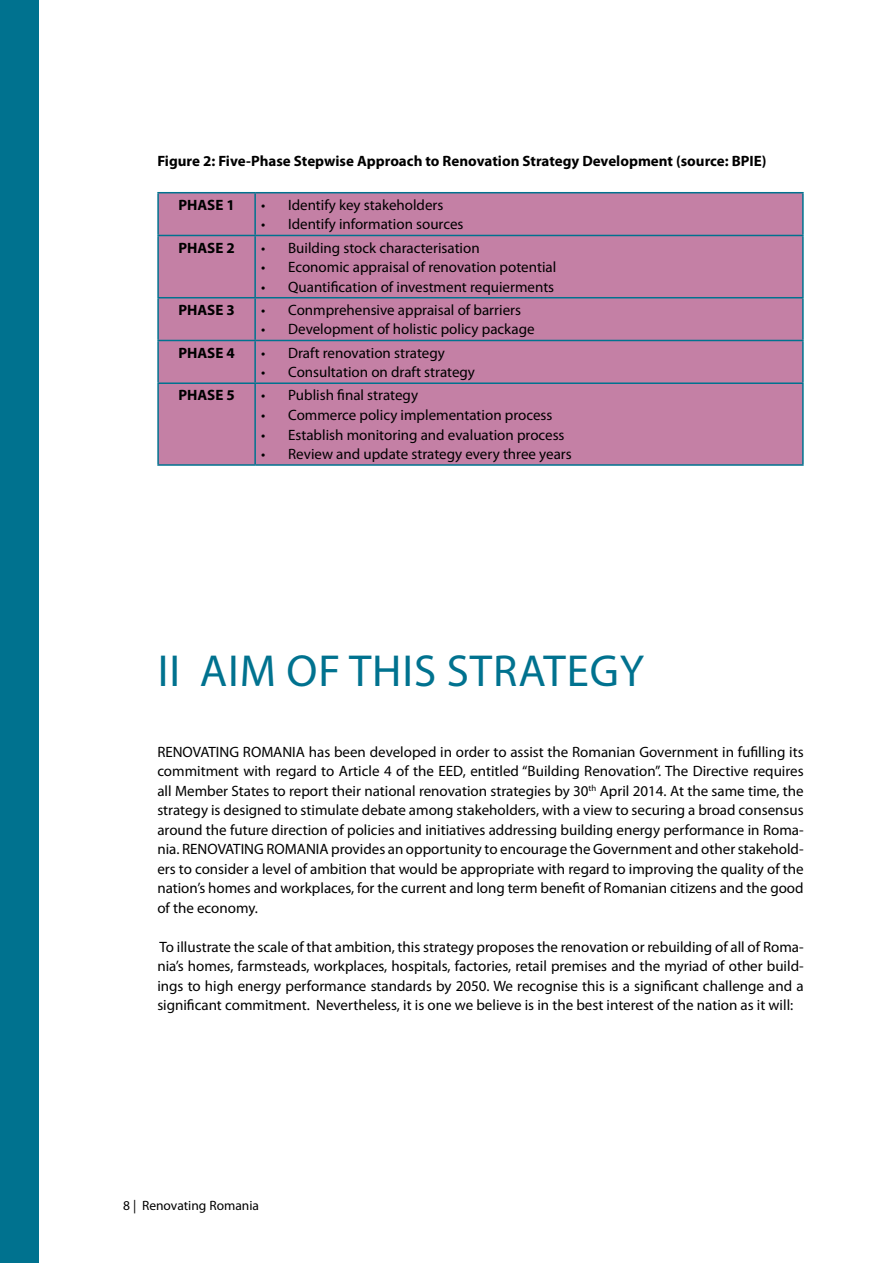
<style>
.page{position:relative;width:893px;height:1263px;background:#fff}
.page>*{position:absolute;margin:0;border:0;box-sizing:border-box;transform-origin:0 0}
.t1{font:45px "Myriad Pro";color:#00728f}
.t2{font:15px/19.5px "Myriad Pro";color:#000;text-align:justify}
.t3{font:700 15px "Myriad Pro";color:#000}
.t4{font:13.5px "Myriad Pro";color:#000}
</style>
<div class="page">
<div style="left:0;top:0;width:38px;height:1263px;background:#00728f"></div>
<div style="left:159px;top:193px;width:643px;height:271px;background:#c480a5"></div>
<hr style="left:157px;top:192px;width:98px;height:1px;background:#00728f">
<hr style="left:157px;top:193px;width:2px;height:42px;background:#00728f">
<hr style="left:255px;top:192px;width:549px;height:1px;background:#00728f">
<hr style="left:254px;top:193px;width:2px;height:42px;background:#00728f">
<hr style="left:802px;top:193px;width:2px;height:42px;background:#00728f">
<hr style="left:157px;top:235px;width:98px;height:1px;background:#00728f">
<hr style="left:157px;top:236px;width:2px;height:61px;background:#00728f">
<hr style="left:255px;top:235px;width:549px;height:1px;background:#00728f">
<hr style="left:254px;top:236px;width:2px;height:61px;background:#00728f">
<hr style="left:802px;top:236px;width:2px;height:61px;background:#00728f">
<hr style="left:157px;top:297px;width:98px;height:1px;background:#00728f">
<hr style="left:157px;top:298px;width:2px;height:42px;background:#00728f">
<hr style="left:255px;top:297px;width:549px;height:1px;background:#00728f">
<hr style="left:254px;top:298px;width:2px;height:42px;background:#00728f">
<hr style="left:802px;top:298px;width:2px;height:42px;background:#00728f">
<hr style="left:157px;top:340px;width:98px;height:1px;background:#00728f">
<hr style="left:157px;top:341px;width:2px;height:41px;background:#00728f">
<hr style="left:255px;top:340px;width:549px;height:1px;background:#00728f">
<hr style="left:254px;top:341px;width:2px;height:41px;background:#00728f">
<hr style="left:802px;top:341px;width:2px;height:41px;background:#00728f">
<hr style="left:157px;top:382px;width:98px;height:2px;background:#00728f">
<hr style="left:157px;top:384px;width:2px;height:80px;background:#00728f">
<hr style="left:255px;top:382px;width:549px;height:2px;background:#00728f">
<hr style="left:254px;top:384px;width:2px;height:80px;background:#00728f">
<hr style="left:802px;top:384px;width:2px;height:80px;background:#00728f">
<hr style="left:157px;top:464px;width:98px;height:2px;background:#00728f">
<hr style="left:255px;top:464px;width:549px;height:2px;background:#00728f">
<p class="t3" style="left:157px;top:152px;width:611px">Figure 2: Five-Phase Stepwise Approach to Renovation Strategy Development (source: BPIE)</p>
<p class="t3" style="left:178px;top:195px;width:58px">PHASE 1</p>
<p class="t2" style="left:261px;top:195px;width:184px">• Identify key stakeholders</p>
<p class="t2" style="left:261px;top:214px;width:204px">• Identify information sources</p>
<p class="t3" style="left:178px;top:238px;width:58px">PHASE 2</p>
<p class="t2" style="left:261px;top:238px;width:220px">• Building stock characterisation</p>
<p class="t2" style="left:261px;top:257px;width:297px">• Economic appraisal of renovation potential</p>
<p class="t2" style="left:261px;top:277px;width:295px">• Quantification of investment requierments</p>
<p class="t3" style="left:178px;top:300px;width:58px">PHASE 3</p>
<p class="t2" style="left:261px;top:300px;width:261px">• Conmprehensive appraisal of barriers</p>
<p class="t2" style="left:261px;top:319px;width:275px">• Development of holistic policy package</p>
<p class="t3" style="left:178px;top:343px;width:58px">PHASE 4</p>
<p class="t2" style="left:261px;top:343px;width:185px">• Draft renovation strategy</p>
<p class="t2" style="left:261px;top:362px;width:215px">• Consultation on draft strategy</p>
<p class="t3" style="left:178px;top:386px;width:58px">PHASE 5</p>
<p class="t2" style="left:261px;top:385px;width:158px">• Publish final strategy</p>
<p class="t2" style="left:261px;top:405px;width:293px">• Commerce policy implementation process</p>
<p class="t2" style="left:261px;top:424px;width:305px">• Establish monitoring and evaluation process</p>
<p class="t2" style="left:261px;top:444px;width:312px">• Review and update strategy every three years</p>
<h1 class="t1" style="left:158px;top:643px;width:20px">IIAIM</h1>
<h1 class="t1" style="left:287px;top:643px;width:258px">OF THI S STRATEGY</h1>
<p class="t2" style="left:157px;top:742px;width:648px;text-indent:151px">has been developed in order to assist the Romanian Government in fufilling its commitment with regard to Article 4 of the EED, entitled “Building Renovation”. The Directive requires all Member States to report their national renovation strategies by 30<sup>th</sup> April 2014. At the same time, the strategy is designed to stimulate debate among stakeholders, with a view to securing a broad consensus around the future direction of policies and initiatives addressing building energy performance in Roma&shy;nia. RENOVATING</p>
<p class="t2" style="left:157px;top:742px;width:18px">RENOVATING</p>
<p class="t2" style="left:243px;top:742px;width:18px">ROMANIA</p>
<p class="t2" style="left:157px;top:839px;width:648px;text-indent:174px">provides an opportunity to encourage the Government and other stakehold&shy;ers to consider a level of ambition that would be appropriate with regard to improving the quality of the nation’s homes and workplaces, for the current and long term benefit of Romanian citizens and the good of the economy.</p>
<p class="t2" style="left:157px;top:937px;width:648px">To illustrate the scale of that ambition, this strategy proposes the renovation or rebuilding of all of Roma&shy;nia’s homes, farmsteads, workplaces, hospitals, factories, retail premises and the myriad of other build&shy;ings to high energy performance standards by 2050. We recognise this is a significant challenge and a significant commitment. Nevertheless, it is one we believe is in the best interest of the nation as it will:</p>
<p class="t2" style="left:266px;top:839px;width:18px">ROMANIA</p>
<p class="t4" style="left:123px;top:1197px;width:137px">8 | Renovating Romania</p>
</div>
